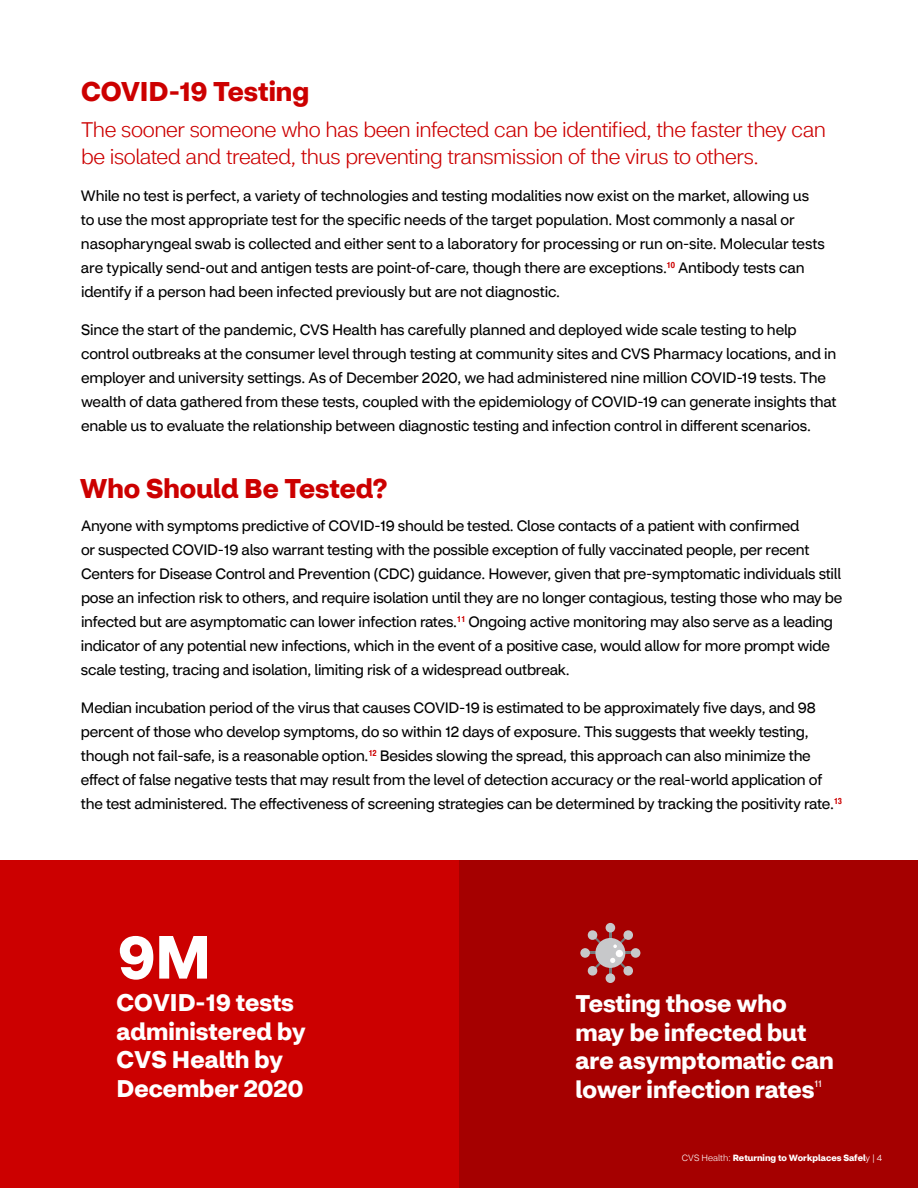
<style>
.page{position:relative;width:918px;height:1188px;background:#fff}
.page>*{position:absolute;margin:0;border:0;box-sizing:border-box;transform-origin:0 0}
.t1{font:700 60px "CVS Health Sans";color:#fff}
.t2{font:700 27px "CVS Health Sans";color:#c00}
.t3{font:700 24px/28.8px "CVS Health Sans";color:#fff}
.t4{font:300 21px/27px "CVS Health Sans";letter-spacing:-.02em;color:#c00}
.t5{font:15px/24px "CVS Health Sans";letter-spacing:-.015em;color:#000}
.t6{font:9.6px "CVS Health Sans";color:#fff}
.t7{font:700 9px "CVS Health Sans";color:#fff}
.s1{font-weight:300}
</style>
<div class="page">
<div style="left:0;top:861px;width:459px;height:327px;background:#c00"></div>
<div style="left:459px;top:861px;width:459px;height:327px;background:#a50000"></div>
<div style="left:631px;top:948px;width:9px;height:10px;background:#c7c8ca;border-radius:50%"></div>
<div style="left:606px;top:923px;width:9px;height:10px;background:#c7c8ca;border-radius:50%"></div>
<div style="left:580px;top:948px;width:10px;height:10px;background:#c7c8ca;border-radius:50%"></div>
<div style="left:606px;top:973px;width:9px;height:10px;background:#c7c8ca;border-radius:50%"></div>
<svg style="left:587px;top:930px;width:47px;height:46px"></svg>
<h2 class="t2" style="left:81px;top:74px;width:230px">COVID-19 Testing</h2>
<h3 class="t4" style="left:81px;top:116px;width:747px">The sooner someone who has been infected can be identified, the faster they can be isolated and treated, thus preventing transmission of the virus to others.</h3>
<p class="t5" style="left:81px;top:184px;width:745px">While no test is perfect, a variety of technologies and testing modalities now exist on the market, allowing us to use the most appropriate test for the specific needs of the target population. Most commonly a nasal or nasopharyngeal swab is collected and either sent to a laboratory for processing or run on-site. Molecular tests are typically send-out and antigen tests are point-of-care, though there are exceptions.<sup>10</sup> Antibody tests can identify if a person had been infected previously but are not diagnostic.</p>
<p class="t5" style="left:81px;top:317px;width:757px">Since the start of the pandemic, CVS Health has carefully planned and deployed wide scale testing to help control outbreaks at the consumer level through testing at community sites and CVS Pharmacy locations, and in employer and university settings. As of December 2020, we had administered nine million COVID-19 tests. The wealth of data gathered from these tests, coupled with the epidemiology of COVID-19 can generate insights that enable us to evaluate the relationship between diagnostic testing and infection control in different scenarios.</p>
<h2 class="t2" style="left:80px;top:472px;width:309px">Who Should Be Tested?</h2>
<p class="t5" style="left:81px;top:514px;width:763px">Anyone with symptoms predictive of COVID-19 should be tested. Close contacts of a patient with confirmed<br>or suspected COVID-19 also warrant testing with the possible exception of fully vaccinated people, per recent Centers for Disease Control and Prevention (CDC) guidance. However, given that pre-symptomatic individuals still pose an infection risk to others, and require isolation until they are no longer contagious, testing those who may be infected but are asymptomatic can lower infection rates.<sup>11</sup> Ongoing active monitoring may also serve as a leading indicator of any potential new infections, which in the event of a positive case, would allow for more prompt wide scale testing, tracing and isolation, limiting risk of a widespread outbreak.</p>
<p class="t5" style="left:81px;top:696px;width:763px">Median incubation period of the virus that causes COVID-19 is estimated to be approximately five days, and 98 percent of those who develop symptoms, do so within 12 days of exposure. This suggests that weekly testing, though not fail-safe, is a reasonable option.<sup>12</sup> Besides slowing the spread, this approach can also minimize the effect of false negative tests that may result from the level of detection accuracy or the real-world application of the test administered. The effectiveness of screening strategies can be determined by tracking the positivity rate.<sup>13</sup></p>
<h1 class="t1" style="left:118px;top:920px;width:94px">9M</h1>
<h3 class="t3" style="left:117px;top:988px;width:191px">COVID-19 tests administered by<br>CVS Health by<br>December 2020</h3>
<h3 class="t3" style="left:576px;top:989px;width:260px">Testing those who may be infected but are asymptomatic can lower infection rates</h3>
<p class="t6" style="left:814px;top:1078px;width:9px">11</p>
<p class="t7" style="left:682px;top:1152px;width:202px"><span class="s1">CVS Health:</span> Returning to Workplaces Safel<span class="s1">y | 4</span></p>
</div>
